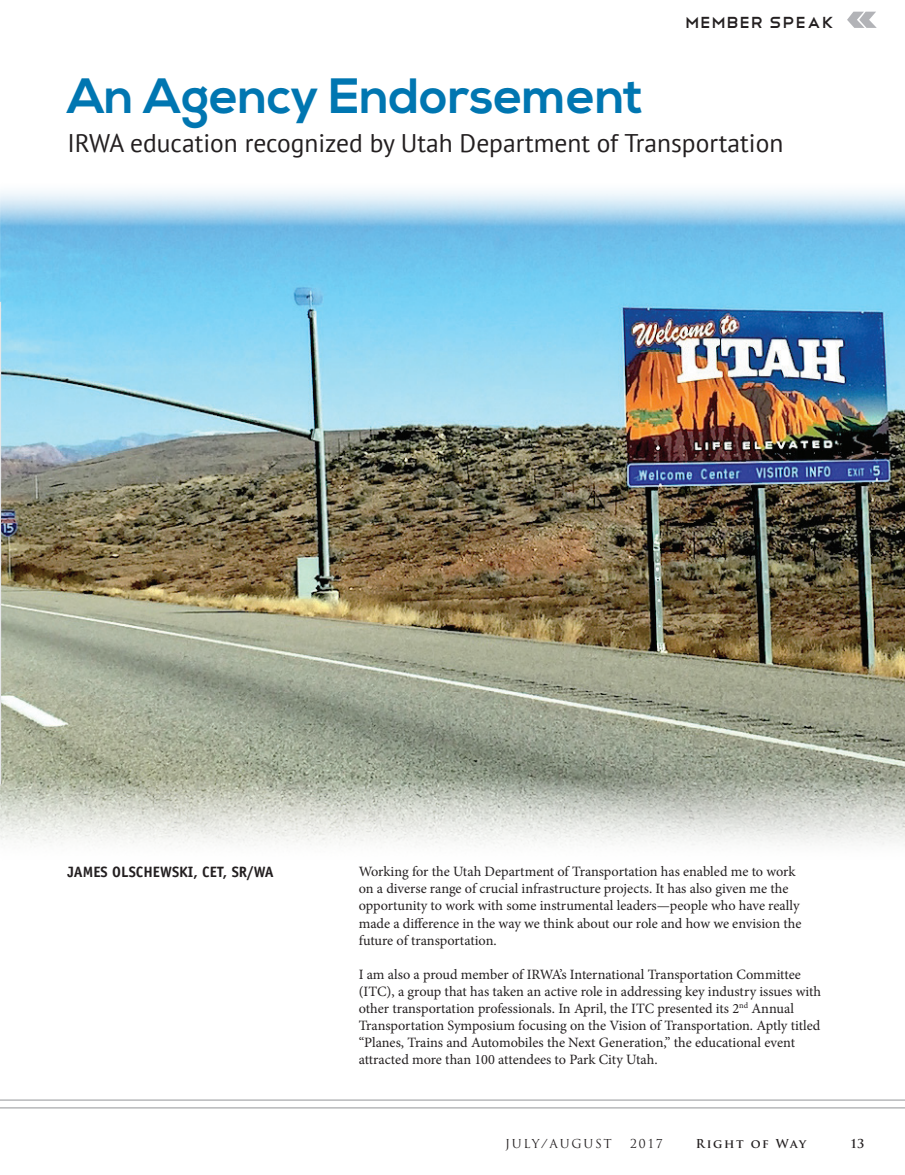
<style>
.page{position:relative;width:905px;height:1175px;background:#fff}
.page>*{position:absolute;margin:0;border:0;box-sizing:border-box;transform-origin:0 0}
.t1{font:700 49.5px "Nexa";color:#0076b1}
.t2{font:25.5px "PT Sans";color:#231f20}
.t3{font:21px "Telegrafico";letter-spacing:.025em;color:#231f20}
.t4{font:700 15px "Officina Sans Std";color:#231f20}
.BodyCopy{font:14.25px/17.1px "Minion Pro";letter-spacing:-.005em;color:#231f20}
.t5{font:12px "Trajan Pro";letter-spacing:.14em;color:#231f20}
.t6{font:700 12px "Trajan Pro";letter-spacing:.12em;color:#231f20}
</style>
<div class="page">
<img style="left:1px;top:191px;width:903px;height:655px">
<hr style="left:0;top:1107px;width:904px;height:1px;background:#939598">
<hr style="left:0;top:1099px;width:904px;height:1px;background:#939598">
<svg style="left:847px;top:12px;width:29px;height:16px"></svg>
<svg style="left:0;top:293px;width:1px;height:492px"></svg>
<p class="t3" style="left:685px;top:8px;width:150px">member speak</p>
<p class="t1" style="left:68px;top:67px;width:577px">An Agency Endorsement</p>
<p class="t2" style="left:68px;top:126px;width:717px">IRWA education recognized by Utah Department of Transportation</p>
<p class="t4" style="left:68px;top:862px;width:208px">JAMES OLSCHEWSKI, CET, SR/WA</p>
<p class="BodyCopy" style="left:359px;top:863px;width:444px">Working for the Utah Department of Transportation has enabled me to work on a diverse range of crucial infrastructure projects. It has also given me the opportunity to work with some instrumental leaders—people who have really made a difference in the way we think about our role and how we envision the future of transportation.</p>
<p class="BodyCopy" style="left:359px;top:965px;width:464px">I am also a proud member of IRWA’s International Transportation Committee (ITC), a group that has taken an active role in addressing key industry issues with other transportation professionals. In April, the ITC presented its 2<sup>nd</sup> Annual Transportation Symposium focusing on the Vision of Transportation. Aptly titled “Planes, Trains and Automobiles the Next Generation,” the educational event attracted more than 100 attendees to Park City Utah.</p>
<p class="t5" style="left:505px;top:1136px;width:108px">JULY/AUGUST</p>
<p class="t5" style="left:630px;top:1136px;width:34px">2017</p>
<p class="t6" style="left:696px;top:1136px;width:112px">Right of Way</p>
<p class="t6" style="left:850px;top:1136px;width:16px">13</p>
</div>
